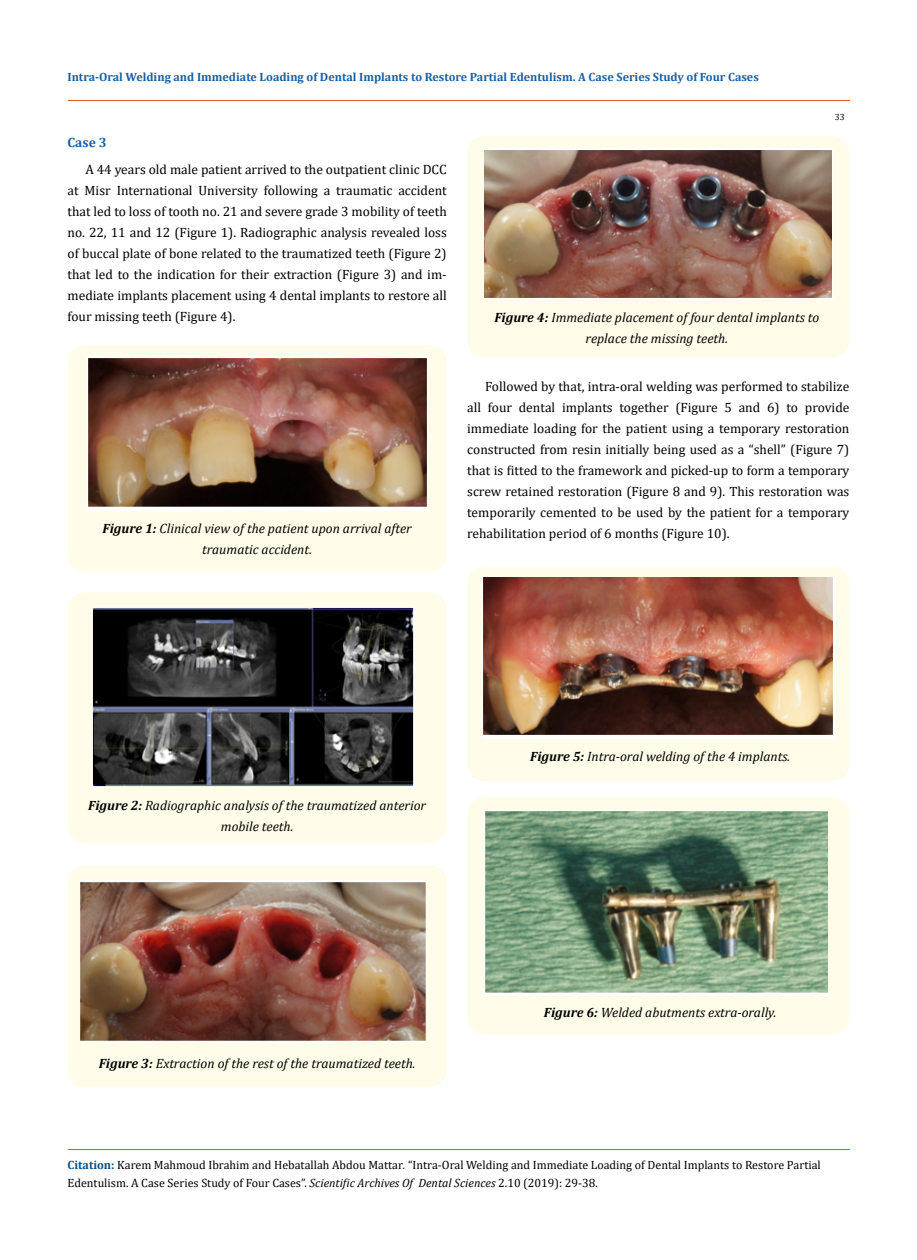
<style>
.page{position:relative;width:917px;height:1260px;background:#fff}
.page>*{position:absolute;margin:0;border:0;box-sizing:border-box;transform-origin:0 0}
.t1{font:13.5px/21px "Cambria";color:#000;text-align:justify}
.t2{font:italic 13.5px/21px "Cambria";color:#000;text-align:center}
.t3{font:700 13.5px "Cambria";color:#1560a6}
.t4{font:12px/18px "Cambria";color:#000}
.t5{font:700 12px "Cambria";color:#1560a6}
.t6{font:9px "Cambria";color:#000}
.s1{font-weight:700}
.s2{font-weight:700;color:#035089}
.s3{font-style:italic}
</style>
<div class="page">
<hr style="left:68px;top:101px;width:781px;height:1px;background:#e05d1a">
<div style="left:67px;top:345px;width:380px;height:227px;background:#fffde9;border-radius:18px"></div>
<img style="left:87px;top:358px;width:340px;height:153px">
<div style="left:67px;top:592px;width:380px;height:251px;background:#fffde9;border-radius:18px"></div>
<img style="left:93px;top:607px;width:321px;height:181px">
<div style="left:68px;top:865px;width:379px;height:222px;background:#fffde9;border-radius:18px"></div>
<img style="left:81px;top:880px;width:345px;height:161px">
<div style="left:467px;top:136px;width:382px;height:222px;background:#fffde9;border-radius:18px"></div>
<img style="left:484px;top:148px;width:348px;height:152px">
<div style="left:467px;top:567px;width:382px;height:214px;background:#fffde9;border-radius:18px"></div>
<img style="left:481px;top:578px;width:354px;height:161px">
<div style="left:467px;top:797px;width:382px;height:238px;background:#fffde9;border-radius:18px"></div>
<img style="left:484px;top:810px;width:343px;height:186px">
<hr style="left:68px;top:1149px;width:781px;height:1px;background:#e05d1a">
<p class="t5" style="left:68px;top:68px;width:692px">Intra-Oral Welding and Immediate Loading of Dental Implants to Restore Partial Edentulism. A Case Series Study of Four Cases</p>
<p class="t3" style="left:67px;top:132px;width:41px">Case 3</p>
<p class="t1" style="left:67px;top:158px;width:381px;text-indent:18px">A 44 years old male patient arrived to the outpatient clinic DCC at Misr International University following a traumatic accident that led to loss of tooth no. 21 and severe grade 3 mobility of teeth no. 22, 11 and 12 (Figure 1). Radiographic analysis revealed loss of buccal plate of bone related to the traumatized teeth (Figure 2) that led to the indication for their extraction (Figure 3) and im&shy;mediate implants placement using 4 dental implants to restore all four missing teeth (Figure 4).</p>
<p class="t2" style="left:494px;top:307px;width:326px"><span class="s1">Figure 4:</span> Immediate placement of four dental implants to replace the missing teeth.</p>
<p class="t6" style="left:834px;top:112px;width:11px">33</p>
<p class="t2" style="left:102px;top:517px;width:311px"><span class="s1">Figure 1:</span> Clinical view of the patient upon arrival after traumatic accident.</p>
<p class="t1" style="left:467px;top:376px;width:384px;text-indent:18px">Followed by that, intra-oral welding was performed to stabilize all four dental implants together (Figure 5 and 6) to provide immediate loading for the patient using a temporary restoration constructed from resin initially being used as a “shell” (Figure 7) that is fitted to the framework and picked-up to form a temporary screw retained restoration (Figure 8 and 9). This restoration was temporarily cemented to be used by the patient for a temporary rehabilitation period of 6 months (Figure 10).</p>
<p class="t2" style="left:88px;top:794px;width:339px"><span class="s1">Figure 2:</span> Radiographic analysis of the traumatized anterior mobile teeth.</p>
<p class="t2" style="left:99px;top:1052px;width:318px"><span class="s1">Figure 3:</span> Extraction of the rest of the traumatized teeth.</p>
<p class="t2" style="left:530px;top:745px;width:261px"><span class="s1">Figure 5:</span> Intra-oral welding of the 4 implants.</p>
<p class="t2" style="left:544px;top:1001px;width:234px"><span class="s1">Figure 6:</span> Welded abutments extra-orally.</p>
<p class="t4" style="left:68px;top:1155px;width:754px"><span class="s2">Citation:</span> Karem Mahmoud Ibrahim and Hebatallah Abdou Mattar<span class="s3">.</span> “Intra-Oral Welding and Immediate Loading of Dental Implants to Restore Partial<br>Edentulism. A Case Series Study of Four Cases”. <span class="s3">Scientific Archives Of Dental Sciences</span> 2.10 (2019): 29-38.</p>
</div>
